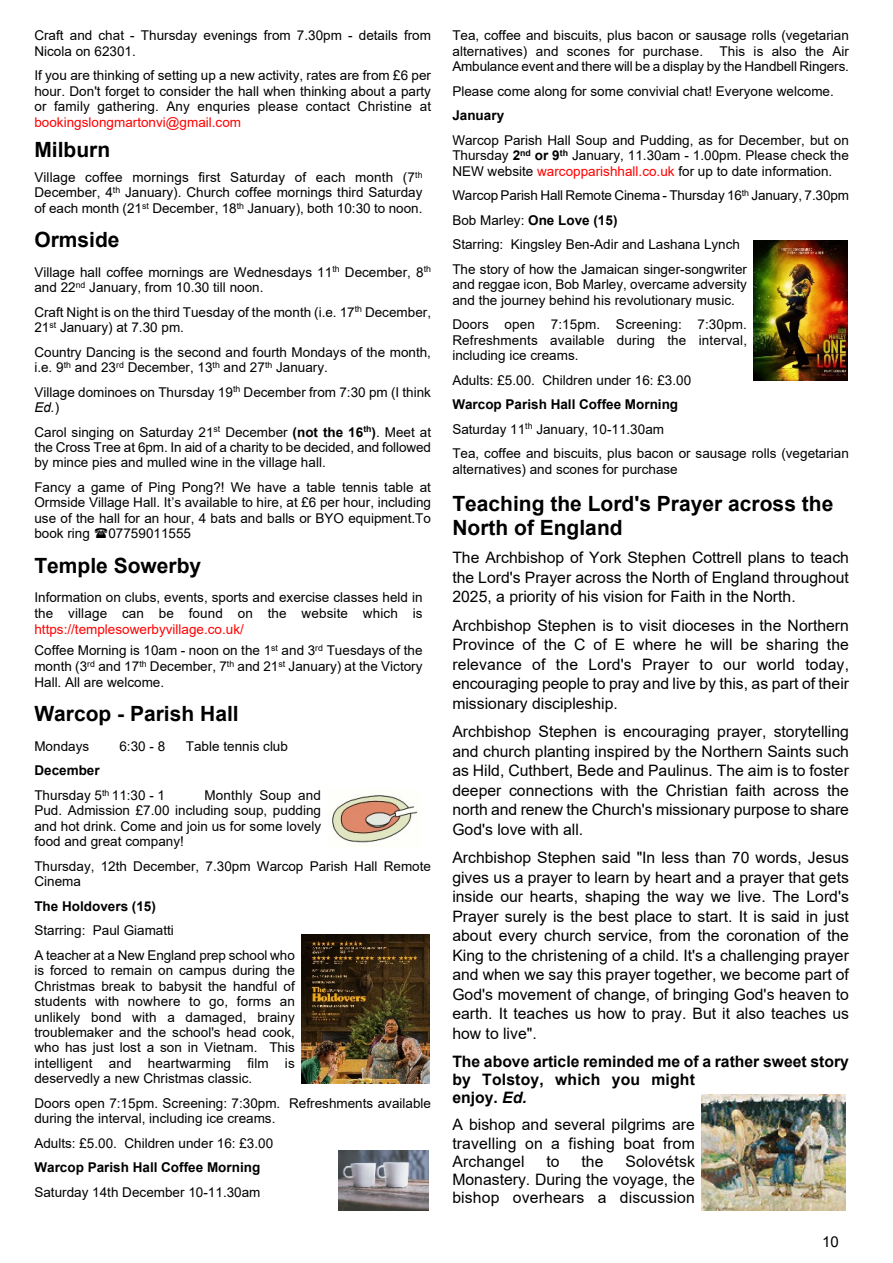
<style>
.page{position:relative;width:893px;height:1263px;background:#fff}
.page>*{position:absolute;margin:0;border:0;box-sizing:border-box;transform-origin:0 0}
.t1{font:700 21px/24.2px "Arial";color:#000}
.t2{font:15.75px/19.5px "Arial";color:#000;text-align:justify}
.t3{font:700 15.75px/18px "Arial";color:#000}
.t4{font:15px "Arial";color:#000}
.t5{font:13.5px/15.5px "Arial";color:#000}
.t6{font:700 13.5px "Arial";color:#000}
.t7{font:13.5px "Arial";color:#f00}
.s1{font-style:italic}
.s2{font-weight:700}
.s3{color:#f00}
</style>
<div class="page">
<img style="left:332px;top:795px;width:86px;height:48px">
<img style="left:302px;top:935px;width:127px;height:148px">
<img style="left:339px;top:1150px;width:89px;height:61px">
<img style="left:754px;top:241px;width:93px;height:139px">
<img style="left:702px;top:1095px;width:144px;height:116px">
<p class="t5" style="left:34px;top:29px;width:398px">Craft and chat - Thursday evenings from 7.30pm - details from<br>Nicola on 62301.</p>
<p class="t5" style="left:34px;top:69px;width:398px;text-align:justify">If you are thinking of setting up a new activity, rates are from £6 per hour. Don't forget to consider the hall when thinking about a party or family gathering. Any enquries please contact Christine at</p>
<p class="t7" style="left:34px;top:117px;width:208px">bookingslongmartonvi@gmail.com</p>
<h1 class="t1" style="left:34px;top:139px;width:77px">Milburn</h1>
<p class="t5" style="left:34px;top:170px;width:390px;text-align:justify">Village coffee mornings first Saturday of each month (7<sup>th </sup>December, 4<sup>th</sup> January). Church coffee mornings third Saturday of each month (21<sup>st</sup> December, 18<sup>th</sup> January), both 10:30 to noon.</p>
<h1 class="t1" style="left:34px;top:230px;width:87px">Ormside</h1>
<p class="t5" style="left:34px;top:265px;width:398px">Village hall coffee mornings are Wednesdays 11<sup>th</sup> December, 8<sup>th </sup>and 22<sup>nd</sup> January, from 10.30 till noon.</p>
<p class="t5" style="left:34px;top:305px;width:398px">Craft Night is on the third Tuesday of the month (i.e. 17<sup>th</sup> December,<br>21<sup>st</sup> January) at 7.30 pm.</p>
<p class="t5" style="left:34px;top:345px;width:398px">Country Dancing is the second and fourth Mondays of the month, i.e. 9<sup>th</sup> and 23<sup>rd</sup> December, 13<sup>th</sup> and 27<sup>th</sup> January.</p>
<p class="t5" style="left:34px;top:385px;width:398px">Village dominoes on Thursday 19<sup>th</sup> December from 7:30 pm (I think<br><span class="s1">Ed.</span>)</p>
<p class="t5" style="left:34px;top:425px;width:398px;text-align:justify">Carol singing on Saturday 21<sup>st</sup> December <span class="s2">(not the 16</span><sup>th</sup><span class="s2">)</span>. Meet at the Cross Tree at 6pm. In aid of a charity to be decided, and followed by mince pies and mulled wine in the village hall.</p>
<p class="t5" style="left:34px;top:481px;width:398px;text-align:justify">Fancy a game of Ping Pong?! We have a table tennis table at Ormside Village Hall. It’s available to hire, at £6 per hour, including use of the hall for an hour, 4 bats and balls or BYO equipment.To book ring</p>
<p class="t5" style="left:108px;top:527px;width:84px">07759011555</p>
<h1 class="t1" style="left:34px;top:555px;width:168px">Temple Sowerby</h1>
<p class="t5" style="left:34px;top:591px;width:390px">Information on clubs, events, sports and exercise classes held in the village can be found on the website which is</p>
<p class="t5" style="left:34px;top:619px;width:390px;line-height:21.6px"><span class="s3">https://templesowerbyvillage.co.uk/<br></span>Coffee Morning is 10am - noon on the 1<sup>st</sup> and 3<sup>rd</sup> Tuesdays of the</p>
<p class="t5" style="left:34px;top:660px;width:390px">month (3<sup>rd</sup> and 17<sup>th</sup> December, 7<sup>th</sup> and 21<sup>st</sup> January) at the Victory<br>Hall. All are welcome.</p>
<h1 class="t1" style="left:34px;top:704px;width:206px">Warcop - Parish Hall</h1>
<p class="t5" style="left:34px;top:739px;width:56px">Mondays</p>
<p class="t5" style="left:119px;top:739px;width:47px">6:30 - 8</p>
<p class="t5" style="left:186px;top:739px;width:104px">Table tennis club</p>
<p class="t5" style="left:34px;top:759px;width:132px;line-height:24.5px"><span class="s2">December<br></span>Thursday 5<sup>th</sup> 11:30 - 1</p>
<p class="t5" style="left:34px;top:788px;width:288px;text-align:justify;text-indent:170px">Monthly Soup and Pud. Admission £7.00 including soup, pudding and hot drink. Come and join us for some lovely food and great company!</p>
<p class="t5" style="left:34px;top:859px;width:398px">Thursday, 12th December, 7.30pm Warcop Parish Hall Remote<br>Cinema</p>
<p class="t6" style="left:34px;top:901px;width:123px">The Holdovers (15)</p>
<p class="t5" style="left:34px;top:919px;width:262px;line-height:24.5px">Starring: Paul Giamatti<br>A teacher at a New England prep school who</p>
<p class="t5" style="left:34px;top:964px;width:262px;text-align:justify">is forced to remain on campus during the Christmas break to babysit the handful of students with nowhere to go, forms an unlikely bond with a damaged, brainy troublemaker and the school's head cook, who has just lost a son in Vietnam. This intelligent and heartwarming film is deservedly a new Christmas classic.</p>
<p class="t5" style="left:34px;top:1097px;width:398px">Doors open 7:15pm. Screening: 7:30pm. Refreshments available during the interval, including ice creams.</p>
<p class="t5" style="left:34px;top:1137px;width:240px">Adults: £5.00. Children under 16: £3.00</p>
<p class="t6" style="left:34px;top:1162px;width:227px">Warcop Parish Hall Coffee Morning</p>
<p class="t5" style="left:34px;top:1185px;width:228px">Saturday 14th December 10-11.30am</p>
<p class="t5" style="left:452px;top:29px;width:398px;text-align:justify">Tea, coffee and biscuits, plus bacon or sausage rolls (vegetarian alternatives) and scones for purchase. This is also the Air Ambulance event and there will be a display by the Handbell Ringers.</p>
<p class="t5" style="left:452px;top:85px;width:383px">Please come along for some convivial chat! Everyone welcome.</p>
<p class="t6" style="left:452px;top:111px;width:53px">January</p>
<p class="t5" style="left:452px;top:134px;width:398px;text-align:justify">Warcop Parish Hall Soup and Pudding, as for December, but on Thursday <span class="s2">2</span><sup>nd</sup> <span class="s2">or 9</span><sup>th</sup> January, 11.30am - 1.00pm. Please check the NEW website <span class="s3">warcopparishhall.co.uk</span> for up to date information.</p>
<p class="t5" style="left:452px;top:185px;width:398px;line-height:24.5px">Warcop Parish Hall Remote Cinema - Thursday 16<sup>th</sup> January, 7.30pm Bob Marley: <span class="s2">One Love (15)<br></span>Starring: Kingsley Ben-Adir and Lashana Lynch<br>The story of how the Jamaican singer-songwriter</p>
<p class="t5" style="left:452px;top:278px;width:296px">and reggae icon, Bob Marley, overcame adversity and the journey behind his revolutionary music.</p>
<p class="t5" style="left:452px;top:318px;width:296px;text-align:justify">Doors open 7:15pm. Screening: 7:30pm.<br>Refreshments available during the interval, including ice creams.</p>
<p class="t5" style="left:452px;top:373px;width:240px">Adults: £5.00. Children under 16: £3.00</p>
<p class="t5" style="left:452px;top:393px;width:398px;line-height:24.5px"><span class="s2">Warcop Parish Hall Coffee Morning<br></span>Saturday 11<sup>th</sup> January, 10-11.30am<br>Tea, coffee and biscuits, plus bacon or sausage rolls (vegetarian</p>
<p class="t5" style="left:452px;top:462px;width:227px">alternatives) and scones for purchase</p>
<h1 class="t1" style="left:452px;top:493px;width:383px">Teaching the Lord's Prayer across the<br>North of England</h1>
<p class="t2" style="left:452px;top:549px;width:398px">The Archbishop of York Stephen Cottrell plans to teach the Lord's Prayer across the North of England throughout 2025, a priority of his vision for Faith in the North.</p>
<p class="t2" style="left:452px;top:617px;width:398px">Archbishop Stephen is to visit dioceses in the Northern Province of the C of E where he will be sharing the relevance of the Lord's Prayer to our world today, encouraging people to pray and live by this, as part of their missionary discipleship.</p>
<p class="t2" style="left:452px;top:723px;width:398px">Archbishop Stephen is encouraging prayer, storytelling and church planting inspired by the Northern Saints such as Hild, Cuthbert, Bede and Paulinus. The aim is to foster deeper connections with the Christian faith across the north and renew the Church's missionary purpose to share God's love with all.</p>
<p class="t2" style="left:452px;top:849px;width:398px">Archbishop Stephen said "In less than 70 words, Jesus gives us a prayer to learn by heart and a prayer that gets inside our hearts, shaping the way we live. The Lord's Prayer surely is the best place to start. It is said in just about every church service, from the coronation of the King to the christening of a child. It's a challenging prayer and when we say this prayer together, we become part of God's movement of change, of bringing God's heaven to earth. It teaches us how to pray. But it also teaches us how to live".</p>
<p class="t3" style="left:452px;top:1054px;width:398px">The above article reminded me of a rather sweet story by Tolstoy, which you might<br>enjoy. <span class="s1">Ed.</span></p>
<p class="t2" style="left:452px;top:1117px;width:244px;line-height:18px">A bishop and several pilgrims are travelling on a fishing boat from Archangel</p>
<p class="t2" style="left:452px;top:1153px;width:244px;line-height:18px;text-indent:173px">Solovétsk Monastery. During the voyage, the bishop overhears a discussion</p>
<p class="t2" style="left:546px;top:1153px;width:15px">to</p>
<p class="t2" style="left:581px;top:1153px;width:24px">the</p>
<p class="t4" style="left:822px;top:1236px;width:18px">10</p>
</div>
